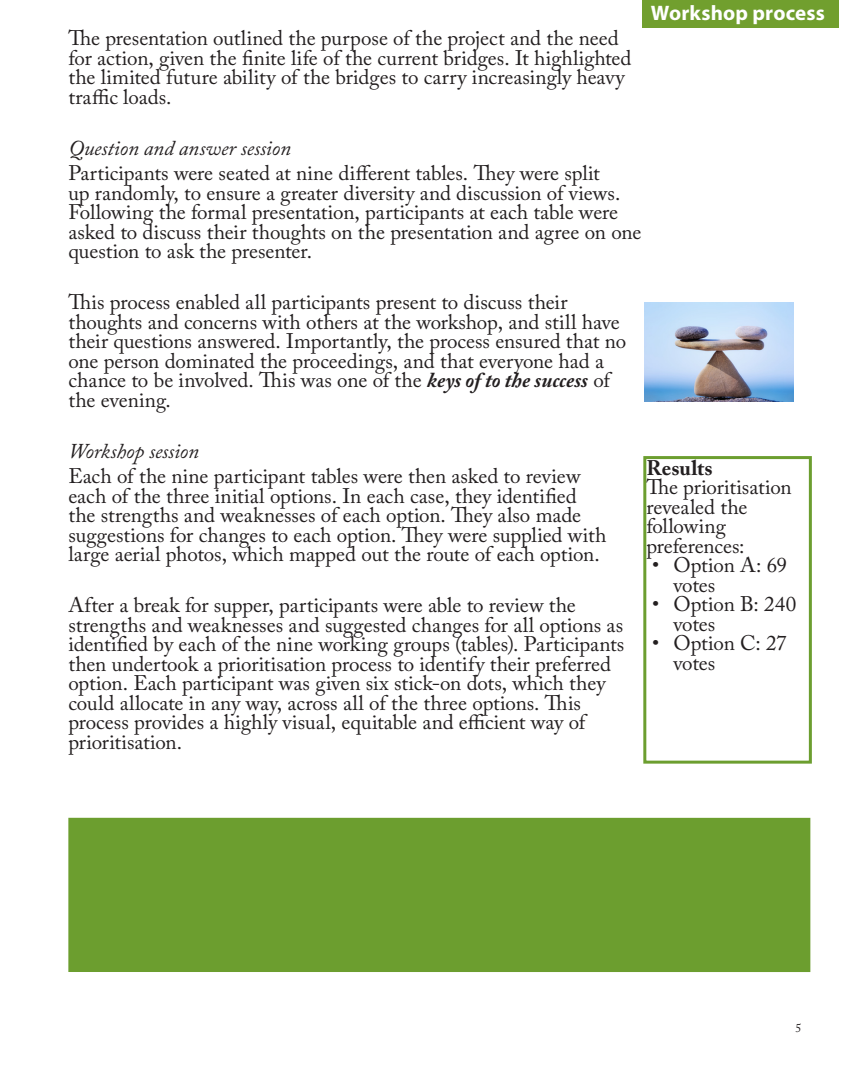
<style>
.page{position:relative;width:864px;height:1080px;background:#fff}
.page>*{position:absolute;margin:0;border:0;box-sizing:border-box;transform-origin:0 0}
.Main_Body{font:21px/19.5px "Adobe Caslon Pro";letter-spacing:-.005em;color:#231f20}
.Sidebar_Right_Text{font:21px/19.5px "Adobe Caslon Pro";letter-spacing:-.005em;color:#231f20}
.Main_Body-2{font:italic 21px "Adobe Caslon Pro";letter-spacing:-.005em;color:#231f20}
.Running_Head_Text{font:700 21px "Myriad Pro";letter-spacing:.005em;color:#fff}
.Sidebar_Right_Text-2{font:700 21px "Adobe Caslon Pro";color:#231f20}
.t1{font:12px "Adobe Caslon Pro";color:#231f20}
.s1{font-weight:700;font-style:italic}
</style>
<div class="page">
<div style="left:641px;top:0;width:197px;height:28px;background:#719f2e"></div>
<div style="left:68px;top:818px;width:742px;height:154px;background:#6c9e2f"></div>
<img style="left:644px;top:302px;width:148px;height:99px">
<div style="left:643px;top:456px;width:168px;height:308px;border:3px solid #6c9e2f"></div>
<p class="Running_Head_Text" style="left:650px;top:-1px;width:175px">Workshop process</p>
<p class="Main_Body" style="left:68px;top:28px;width:564px">The presentation outlined the purpose of the project and the need for action, given the finite life of the current bridges. It highlighted the limited future ability of the bridges to carry increasingly heavy traffic loads.</p>
<p class="Main_Body-2" style="left:68px;top:135px;width:224px">Question and answer session</p>
<p class="Main_Body" style="left:68px;top:163px;width:574px">Participants were seated at nine different tables. They were split<br>up randomly, to ensure a greater diversity and discussion of views.<br>Following the formal presentation, participants at each table were asked to discuss their thoughts on the presentation and agree on one question to ask the presenter.</p>
<p class="Main_Body" style="left:68px;top:292px;width:559px">This process enabled all participants present to discuss their thoughts and concerns with others at the workshop, and still have their questions answered. Importantly, the process ensured that no one person dominated the proceedings, and that everyone had a chance to be involved. This was one of the <span class="s1">keys of to the success</span> of the evening.</p>
<p class="Main_Body-2" style="left:68px;top:438px;width:132px">Workshop session</p>
<p class="Main_Body" style="left:68px;top:466px;width:539px">Each of the nine participant tables were then asked to review each of the three initial options. In each case, they identified the strengths and weaknesses of each option. They also made suggestions for changes to each option. They were supplied with large aerial photos, which mapped out the route of each option.</p>
<p class="Main_Body" style="left:68px;top:595px;width:557px">After a break for supper, participants were able to review the strengths and weaknesses and suggested changes for all options as identified by each of the nine working groups (tables). Participants then undertook a prioritisation process to identify their preferred option. Each participant was given six stick-on dots, which they could allocate in any way, across all of the three options. This process provides a highly visual, equitable and efficient way of prioritisation.</p>
<p class="Sidebar_Right_Text-2" style="left:646px;top:455px;width:68px">Results</p>
<p class="Sidebar_Right_Text" style="left:646px;top:477px;width:147px">The prioritisation revealed the following preferences:</p>
<p class="Sidebar_Right_Text" style="left:673px;top:555px;width:115px;text-indent:-21px">• Option A: 69 votes</p>
<p class="Sidebar_Right_Text" style="left:673px;top:594px;width:124px;text-indent:-21px">• Option B: 240 votes</p>
<p class="Sidebar_Right_Text" style="left:673px;top:633px;width:115px;text-indent:-21px">• Option C: 27 votes</p>
<p class="t1" style="left:795px;top:1021px;width:7px">5</p>
</div>
